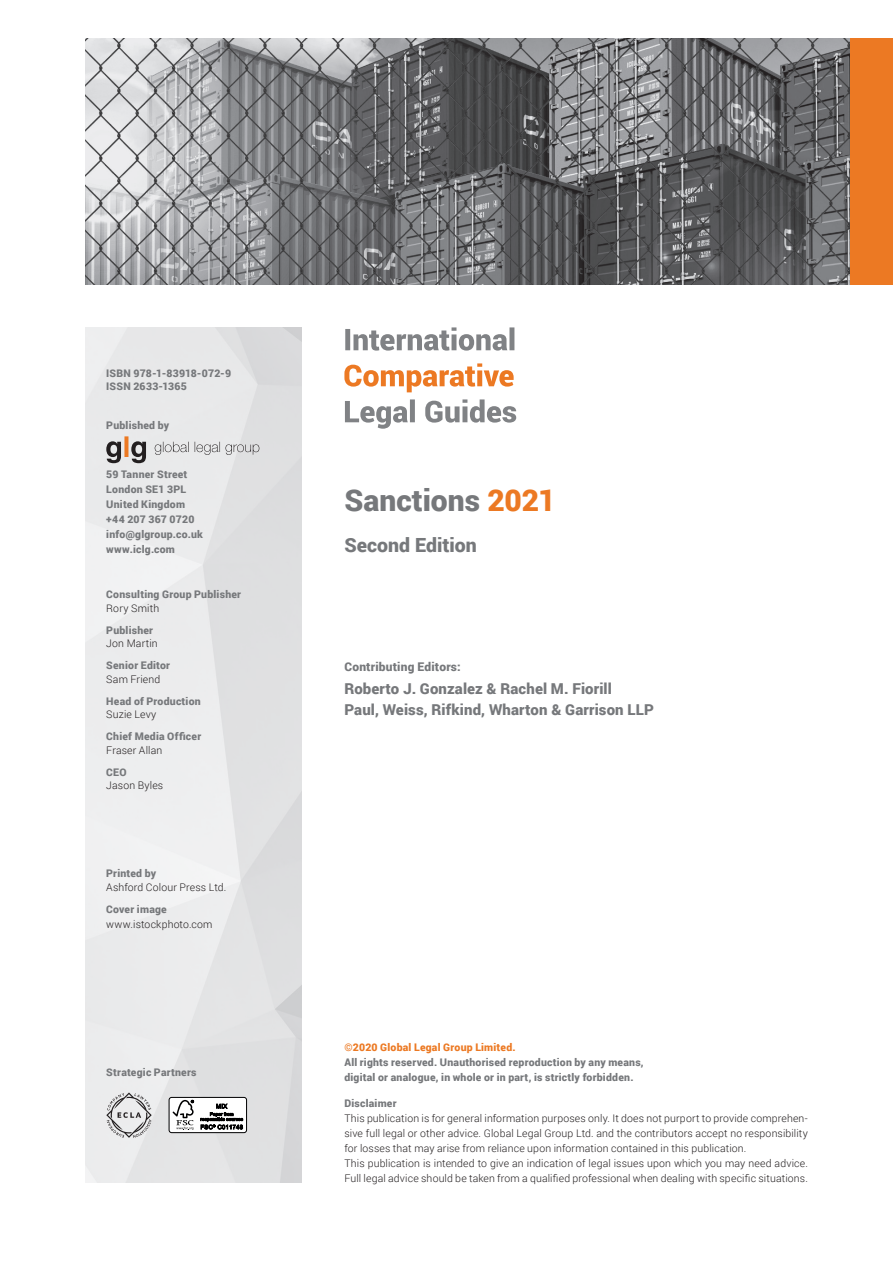
<style>
.page{position:relative;width:893px;height:1263px;background:#fff}
.page>*{position:absolute;margin:0;border:0;box-sizing:border-box;transform-origin:0 0}
.t1{font:900 30px "Roboto";color:#76787b}
.t2{font:900 19.5px "Roboto";color:#76787b}
.t3{font:900 15px/21px "Roboto";letter-spacing:.01em;color:#76787b}
.t4{font:900 12px "Roboto";letter-spacing:.015em;color:#76787b}
.t5{font:300 10.5px/15px "Roboto";letter-spacing:.015em;color:#231f20}
.t6{font:900 10.5px/15px "Roboto";letter-spacing:.02em;color:#76787b}
.t7{font:900 10.5px "Roboto";letter-spacing:.02em;color:#ec7923}
.s1{color:#ec7923}
</style>
<div class="page">
<img style="left:85px;top:38px;width:765px;height:247px">
<div style="left:850px;top:38px;width:43px;height:247px;background:#ec7923"></div>
<svg style="left:345px;top:399px;width:171px;height:30px"></svg>
<svg style="left:344px;top:363px;width:170px;height:29px"></svg>
<svg style="left:345px;top:327px;width:169px;height:24px"></svg>
<svg style="left:106px;top:1092px;width:46px;height:46px;background:#c7c7c8"></svg>
<svg style="left:106px;top:436px;width:153px;height:27px;background:#cbc8c8"></svg>
<div style="left:169px;top:1097px;width:78px;height:36px;border:1px solid #000001;border-radius:3px"></div>
<svg style="left:173px;top:1100px;width:21px;height:30px"></svg>
<svg style="left:200px;top:1103px;width:43px;height:26px"></svg>
<p class="t6" style="left:106px;top:366px;width:126px;line-height:13.5px">ISBN 978-1-83918-072-9<br>ISSN 2633-1365</p>
<p class="t6" style="left:106px;top:417px;width:64px">Published by</p>
<p class="t6" style="left:106px;top:466px;width:98px">59 Tanner Street<br>London SE1 3PL<br>United Kingdom +44 207 367 0720 info@glgroup.co.uk www.iclg.com</p>
<p class="t6" style="left:106px;top:587px;width:136px">Consulting Group Publisher</p>
<p class="t5" style="left:106px;top:600px;width:54px">Rory Smith</p>
<p class="t6" style="left:106px;top:622px;width:48px">Publisher</p>
<p class="t5" style="left:106px;top:636px;width:53px">Jon Martin</p>
<p class="t6" style="left:106px;top:658px;width:65px">Senior Editor</p>
<p class="t5" style="left:106px;top:671px;width:56px">Sam Friend</p>
<p class="t6" style="left:106px;top:693px;width:96px">Head of Production</p>
<p class="t5" style="left:106px;top:707px;width:52px">Suzie Levy</p>
<p class="t6" style="left:106px;top:729px;width:96px">Chief Media Officer</p>
<p class="t5" style="left:106px;top:742px;width:58px">Fraser Allan</p>
<p class="t6" style="left:106px;top:764px;width:22px">CEO</p>
<p class="t5" style="left:106px;top:778px;width:59px">Jason Byles</p>
<p class="t6" style="left:106px;top:866px;width:51px">Printed by</p>
<p class="t5" style="left:106px;top:879px;width:122px">Ashford Colour Press Ltd.</p>
<p class="t6" style="left:106px;top:901px;width:62px">Cover image</p>
<p class="t5" style="left:106px;top:916px;width:108px">www.istockphoto.com</p>
<p class="t6" style="left:106px;top:1064px;width:92px">Strategic Partners</p>
<h1 class="t1" style="left:344px;top:479px;width:213px">Sanctions <span class="s1">2021</span></h1>
<h2 class="t2" style="left:344px;top:531px;width:134px">Second Edition</h2>
<p class="t4" style="left:344px;top:658px;width:118px">Contributing Editors:</p>
<h3 class="t3" style="left:344px;top:677px;width:311px">Roberto J. Gonzalez &amp; Rachel M. Fiorill<br>Paul, Weiss, Rifkind, Wharton &amp; Garrison LLP</h3>
<p class="t7" style="left:344px;top:1039px;width:173px">©2020 Global Legal Group Limited.</p>
<p class="t6" style="left:344px;top:1054px;width:301px">All rights reserved. Unauthorised reproduction by any means, digital or analogue, in whole or in part, is strictly forbidden.</p>
<p class="t6" style="left:344px;top:1095px;width:54px">Disclaimer</p>
<p class="t5" style="left:344px;top:1110px;width:465px">This publication is for general information purposes only. It does not purport to provide comprehen&shy;sive full legal or other advice. Global Legal Group Ltd. and the contributors accept no responsibility for losses that may arise from reliance upon information contained in this publication.<br>This publication is intended to give an indication of legal issues upon which you may need advice.<br>Full legal advice should be taken from a qualified professional when dealing with specific situations.</p>
</div>
